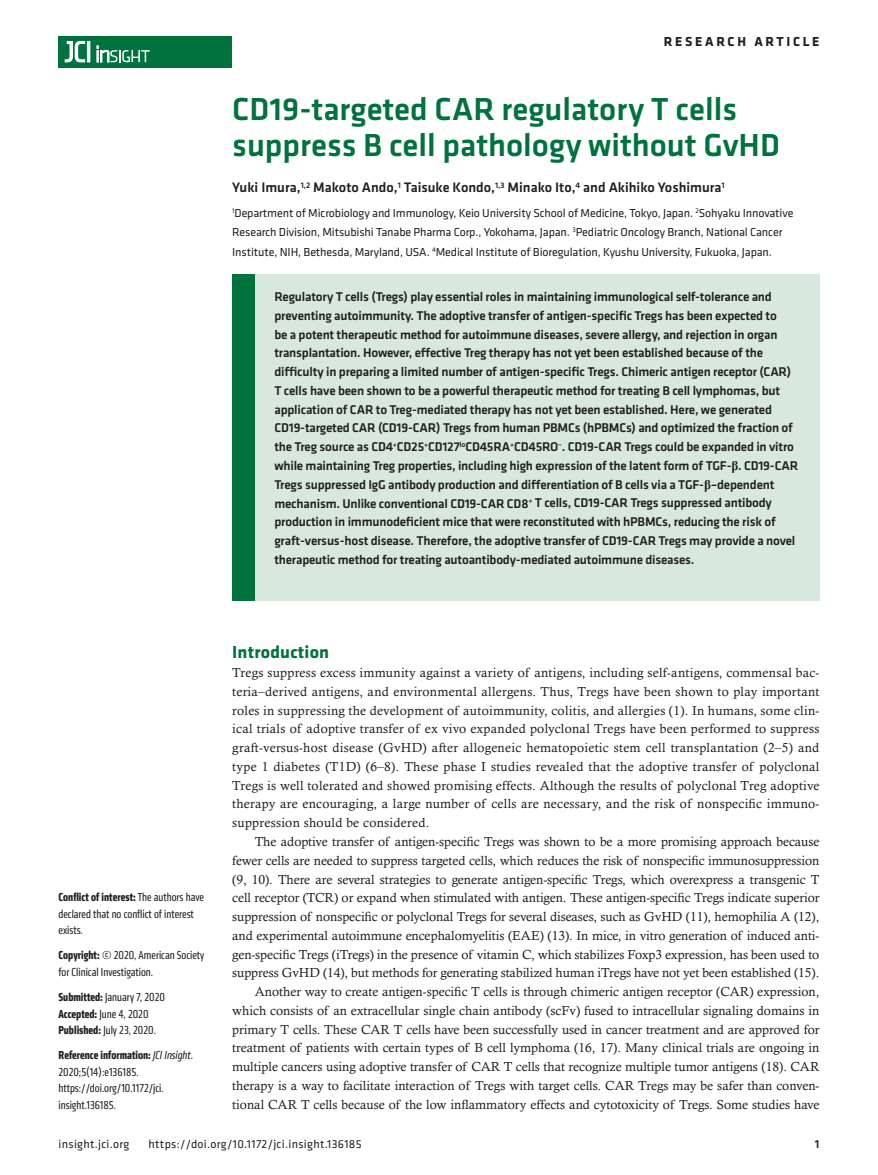
<style>
.page{position:relative;width:878px;height:1175px;background:#fff}
.page>*{position:absolute;margin:0;border:0;box-sizing:border-box;transform-origin:0 0}
.t1{font:500 33px/36px "Klavika Basic";color:#00723e}
.t2{font:700 18px "Klavika";letter-spacing:.01em;color:#00723e}
.t3{font:500 14.25px "Klavika Basic";color:#231f20}
.t4{font:700 13.5px "Klavika Basic";letter-spacing:.2em;color:#231f20}
.t5{font:13.2px/18.8px "Calisto MT Std";letter-spacing:-.005em;color:#231f20;text-align:justify}
.t6{font:500 13.2px/18.8px "Klavika Basic";letter-spacing:-.015em;color:#231f20}
.t7{font:12px/19.5px "Klavika";letter-spacing:-.01em;color:#231f20}
.t8{font:condensed 12px/16.5px "Klavika";color:#231f20}
.t9{font:12px "Klavika Basic";letter-spacing:.025em;color:#231f20}
.t10{font:500 12px "Klavika Basic";color:#231f20}
.s1{font-family:"Times New Roman";font-weight:700}
.s2{font-weight:700}
.s3{font-style:italic}
</style>
<div class="page">
<div style="left:59px;top:36px;width:173px;height:31px;background:#00723e"></div>
<hr style="left:87px;top:41px;width:3px;height:21px;background:#fff">
<svg style="left:64px;top:41px;width:21px;height:22px"></svg>
<svg style="left:97px;top:46px;width:53px;height:16px"></svg>
<div style="left:232px;top:274px;width:587px;height:327px;background:#d8e8df"></div>
<div style="left:232px;top:274px;width:22px;height:327px;background:#00723e"></div>
<p class="t4" style="left:663px;top:32px;width:157px">RESEARCH ARTICLE</p>
<h1 class="t1" style="left:232px;top:91px;width:549px">CD19-targeted CAR regulatory T cells suppress B cell pathology without GvHD</h1>
<p class="t3" style="left:232px;top:178px;width:494px">Yuki Imura,<sup>1,2</sup> Makoto Ando,<sup>1</sup> Taisuke Kondo,<sup>1,3</sup> Minako Ito,<sup>4</sup> and Akihiko Yoshimura<sup>1</sup></p>
<p class="t7" style="left:232px;top:202px;width:562px"><sup>1</sup>Department of Microbiology and Immunology, Keio University School of Medicine, Tokyo, Japan. <sup>2</sup>Sohyaku Innovative<br>Research Division, Mitsubishi Tanabe Pharma Corp., Yokohama, Japan. <sup>3</sup>Pediatric Oncology Branch, National Cancer<br>Institute, NIH, Bethesda, Maryland, USA. <sup>4</sup>Medical Institute of Bioregulation, Kyushu University, Fukuoka, Japan.</p>
<p class="t6" style="left:274px;top:287px;width:525px">Regulatory T cells (Tregs) play essential roles in maintaining immunological self-tolerance and preventing autoimmunity. The adoptive transfer of antigen-specific Tregs has been expected to<br>be a potent therapeutic method for autoimmune diseases, severe allergy, and rejection in organ transplantation. However, effective Treg therapy has not yet been established because of the difficulty in preparing a limited number of antigen-specific Tregs. Chimeric antigen receptor (CAR)<br>T cells have been shown to be a powerful therapeutic method for treating B cell lymphomas, but application of CAR to Treg-mediated therapy has not yet been established. Here, we generated CD19-targeted CAR (CD19-CAR) Tregs from human PBMCs (hPBMCs) and optimized the fraction of the Treg source as CD4<sup>+</sup>CD25<sup>+</sup>CD127<sup>lo</sup>CD45RA<sup>+</sup>CD45RO<sup>–</sup>. CD19-CAR Tregs could be expanded in vitro while maintaining Treg properties, including high expression of the latent form of TGF-<span class="s1">β</span>. CD19-CAR Tregs suppressed IgG antibody production and differentiation of B cells via a TGF-<span class="s1">β</span>–dependent mechanism. Unlike conventional CD19-CAR CD8<sup>+</sup> T cells, CD19-CAR Tregs suppressed antibody production in immunodeficient mice that were reconstituted with hPBMCs, reducing the risk of graft-versus-host disease. Therefore, the adoptive transfer of CD19-CAR Tregs may provide a novel therapeutic method for treating autoantibody-mediated autoimmune diseases.</p>
<p class="t8" style="left:59px;top:889px;width:147px"><span class="s2">Conflict of interest:</span> The authors have declared that no conflict of interest exists.</p>
<p class="t8" style="left:59px;top:947px;width:147px"><span class="s2">Copyright:</span> © 2020, American Society for Clinical Investigation.</p>
<p class="t8" style="left:59px;top:988px;width:108px"><span class="s2">Submitted:</span> January 7, 2020<br><span class="s2">Accepted:</span> June 4, 2020<br><span class="s2">Published:</span> July 23, 2020.</p>
<p class="t8" style="left:59px;top:1046px;width:136px"><span class="s2">Reference information:</span> <span class="s3">JCI Insight</span>.<br>2020;5(14):e136185. https://doi.org/10.1172/jci. insight.136185.</p>
<h2 class="t2" style="left:232px;top:639px;width:98px">Introduction</h2>
<p class="t5" style="left:232px;top:663px;width:588px">Tregs suppress excess immunity against a variety of antigens, including self-antigens, commensal bac&shy;teria–derived antigens, and environmental allergens. Thus, Tregs have been shown to play important roles in suppressing the development of autoimmunity, colitis, and allergies (1). In humans, some clin&shy;ical trials of adoptive transfer of ex vivo expanded polyclonal Tregs have been performed to suppress graft-versus-host disease (GvHD) after allogeneic hematopoietic stem cell transplantation (2–5) and type 1 diabetes (T1D) (6–8). These phase I studies revealed that the adoptive transfer of polyclonal Tregs is well tolerated and showed promising effects. Although the results of polyclonal Treg adoptive therapy are encouraging, a large number of cells are necessary, and the risk of nonspecific immuno&shy;suppression should be considered.</p>
<p class="t5" style="left:232px;top:832px;width:588px;text-align:right">The adoptive transfer of antigen-specific Tregs was shown to be a more promising approach because fewer cells are needed to suppress targeted cells, which reduces the risk of nonspecific immunosuppression (9, 10). There are several strategies to generate antigen-specific Tregs, which overexpress a transgenic T cell receptor (TCR) or expand when stimulated with antigen. These antigen-specific Tregs indicate superior suppression of nonspecific or polyclonal Tregs for several diseases, such as GvHD (11), hemophilia A (12), and experimental autoimmune encephalomyelitis (EAE) (13). In mice, in vitro generation of induced anti&shy;gen-specific Tregs (iTregs) in the presence of vitamin C, which stabilizes Foxp3 expression, has been used to suppress GvHD (14), but methods for generating stabilized human iTregs have not yet been established (15).<br>Another way to create antigen-specific T cells is through chimeric antigen receptor (CAR) expression, which consists of an extracellular single chain antibody (scFv) fused to intracellular signaling domains in primary T cells. These CAR T cells have been successfully used in cancer treatment and are approved for treatment of patients with certain types of B cell lymphoma (16, 17). Many clinical trials are ongoing in multiple cancers using adoptive transfer of CAR T cells that recognize multiple tumor antigens (18). CAR therapy is a way to facilitate interaction of Tregs with target cells. CAR Tregs may be safer than conven&shy;tional CAR T cells because of the low inflammatory effects and cytotoxicity of Tregs. Some studies have</p>
<p class="t9" style="left:58px;top:1135px;width:72px">insight.jci.org</p>
<p class="t9" style="left:148px;top:1135px;width:214px">https://doi.org/10.1172/jci.insight.136185</p>
<p class="t10" style="left:814px;top:1135px;width:6px">1</p>
</div>
